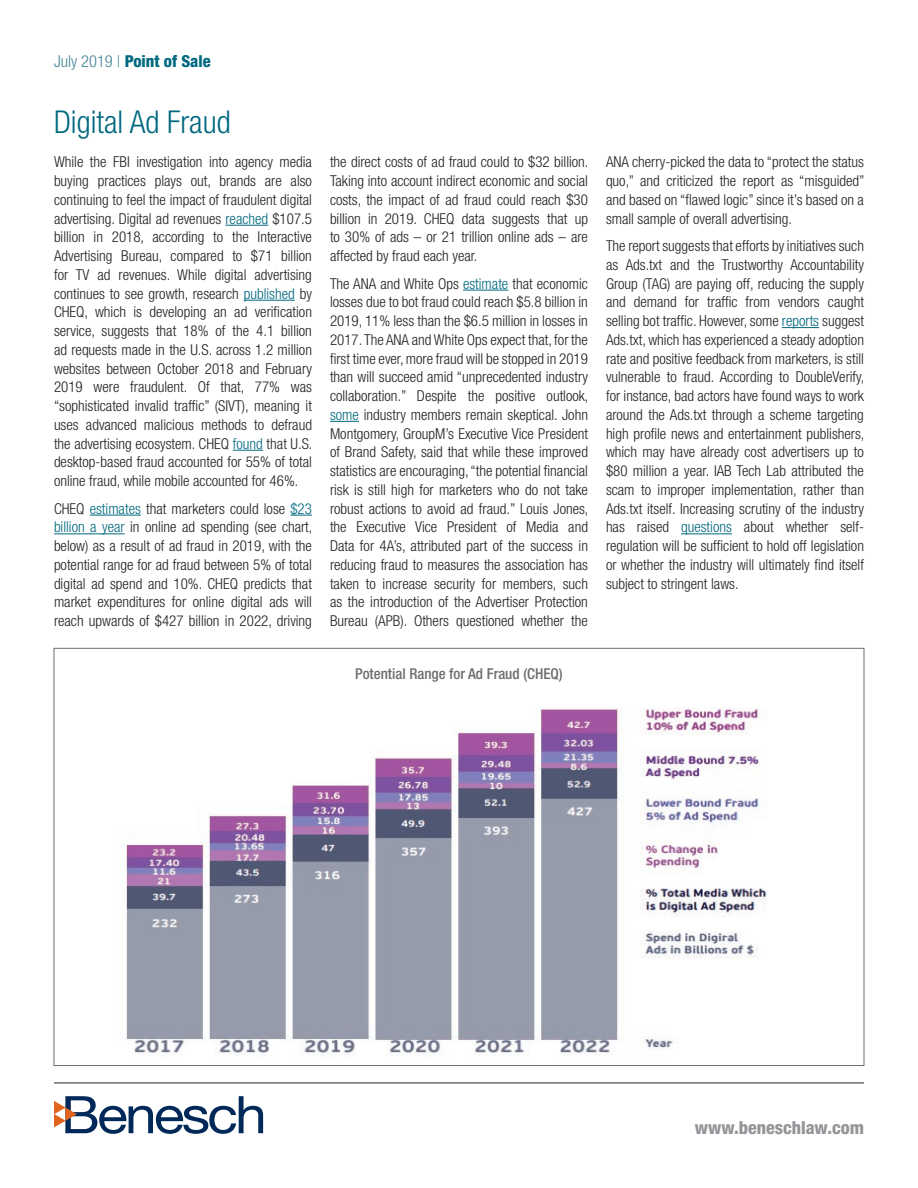
<style>
.page{position:relative;width:918px;height:1188px;background:#fff}
.page>*{position:absolute;margin:0;border:0;box-sizing:border-box;transform-origin:0 0}
.t1{font:300 condensed 31.5px "Helvetica Neue";color:#00687f}
.t2{font:800 condensed 18px "Helvetica Neue";color:#939598}
.t3{font:800 condensed 16.5px "Helvetica Neue";color:#00687f}
.t4{font:300 condensed 15px/18.8px "Helvetica Neue";color:#231f20;text-align:justify}
.t5{font:500 condensed 15px "Helvetica Neue";color:#6c6d70}
.s1{font-weight:300;color:#47869a}
.s2{color:#00687f}
</style>
<div class="page">
<hr style="left:54px;top:1082px;width:810px;height:2px;background:#6c6d70">
<hr style="left:225px;top:225px;width:43px;height:1px;background:#00687f">
<hr style="left:244px;top:300px;width:51px;height:1px;background:#00687f">
<hr style="left:233px;top:450px;width:30px;height:1px;background:#00687f">
<hr style="left:90px;top:515px;width:51px;height:1px;background:#00687f">
<svg style="left:290px;top:515px;width:22px;height:1px"></svg>
<hr style="left:54px;top:533px;width:71px;height:1px;background:#00687f">
<hr style="left:463px;top:290px;width:45px;height:1px;background:#00687f">
<svg style="left:330px;top:421px;width:29px;height:1px"></svg>
<hr style="left:782px;top:327px;width:37px;height:1px;background:#00687f">
<hr style="left:681px;top:533px;width:51px;height:1px;background:#00687f">
<svg style="left:54px;top:1096px;width:209px;height:38px"></svg>
<img style="left:126px;top:707px;width:641px;height:349px">
<p class="t3" style="left:54px;top:51px;width:158px"><span class="s1">July 2019 |</span> Point of Sale</p>
<h1 class="t1" style="left:54px;top:104px;width:178px">Digital Ad Fraud</h1>
<p class="t4" style="left:54px;top:153px;width:260px">While the FBI investigation into agency media buying practices plays out, brands are also continuing to feel the impact of fraudulent digital advertising. Digital ad revenues <span class="s2">reached</span> $107.5 billion in 2018, according to the Interactive Advertising Bureau, compared to $71 billion for TV ad revenues. While digital advertising continues to see growth, research <span class="s2">published</span> by CHEQ, which is developing an ad verification service, suggests that 18% of the 4.1 billion ad requests made in the U.S. across 1.2 million websites between October 2018 and February 2019 were fraudulent. Of that, 77% was “sophisticated invalid traffic” (SIVT), meaning it uses advanced malicious methods to defraud the advertising ecosystem. CHEQ <span class="s2">found</span> that U.S. desktop-based fraud accounted for 55% of total online fraud, while mobile accounted for 46%.</p>
<p class="t4" style="left:54px;top:499px;width:260px">CHEQ <span class="s2">estimates</span> that marketers could lose <span class="s2">$23 billion a year</span> in online ad spending (see chart, below) as a result of ad fraud in 2019, with the potential range for ad fraud between 5% of total digital ad spend and 10%. CHEQ predicts that market expenditures for online digital ads will reach upwards of $427 billion in 2022, driving</p>
<p class="t4" style="left:330px;top:153px;width:260px">the direct costs of ad fraud could to $32 billion.<br>Taking into account indirect economic and social costs, the impact of ad fraud could reach $30 billion in 2019. CHEQ data suggests that up to 30% of ads – or 21 trillion online ads – are affected by fraud each year.</p>
<p class="t4" style="left:330px;top:274px;width:260px">The ANA and White Ops <span class="s2">estimate</span> that economic losses due to bot fraud could reach $5.8 billion in 2019, 11% less than the $6.5 million in losses in 2017. The ANA and White Ops expect that, for the first time ever, more fraud will be stopped in 2019 than will succeed amid “unprecedented industry collaboration.” Despite the positive outlook, <span class="s2">some</span> industry members remain skeptical. John Montgomery, GroupM’s Executive Vice President of Brand Safety, said that while these improved statistics are encouraging, “the potential financial risk is still high for marketers who do not take robust actions to avoid ad fraud.” Louis Jones, the Executive Vice President of Media and Data for 4A’s, attributed part of the success in reducing fraud to measures the association has taken to increase security for members, such as the introduction of the Advertiser Protection Bureau (APB). Others questioned whether the</p>
<p class="t5" style="left:355px;top:665px;width:209px">Potential Range for Ad Fraud (CHEQ)</p>
<p class="t4" style="left:606px;top:153px;width:260px">ANA cherry-picked the data to “protect the status quo,” and criticized the report as “misguided” and based on “flawed logic” since it’s based on a small sample of overall advertising.</p>
<p class="t4" style="left:606px;top:236px;width:260px">The report suggests that efforts by initiatives such as Ads.txt and the Trustworthy Accountability Group (TAG) are paying off, reducing the supply and demand for traffic from vendors caught selling bot traffic. However, some <span class="s2">reports</span> suggest Ads.txt, which has experienced a steady adoption rate and positive feedback from marketers, is still vulnerable to fraud. According to DoubleVerify, for instance, bad actors have found ways to work around the Ads.txt through a scheme targeting high profile news and entertainment publishers, which may have already cost advertisers up to $80 million a year. IAB Tech Lab attributed the scam to improper implementation, rather than Ads.txt itself. Increasing scrutiny of the industry has raised <span class="s2">questions</span> about whether self&shy;regulation will be sufficient to hold off legislation or whether the industry will ultimately find itself subject to stringent laws.</p>
<p class="t2" style="left:695px;top:1116px;width:171px">www.beneschlaw.com</p>
</div>
